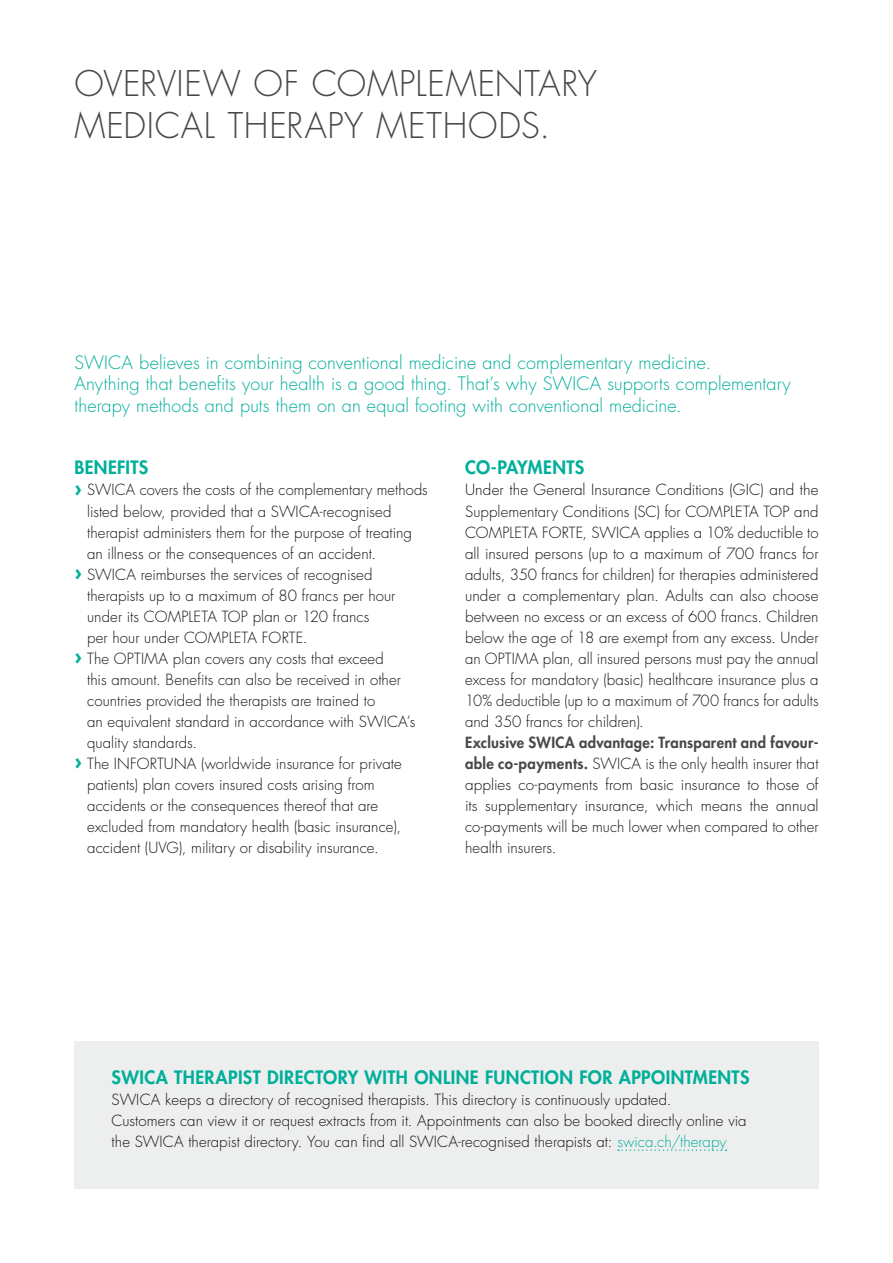
<style>
.page{position:relative;width:893px;height:1263px;background:#fff}
.page>*{position:absolute;margin:0;border:0;box-sizing:border-box;transform-origin:0 0}
.t1{font:300 34.5px/42px "Futura Std";letter-spacing:.02em;color:#474847}
.t2{font:300 18px/21px "Futura Std";letter-spacing:.01em;color:#00af9a}
.t3{font:800 18px "Futura Std";letter-spacing:.025em;color:#00af9a}
.t4{font:300 15px/21px "Futura Std";letter-spacing:.005em;color:#12120d;text-align:justify}
.s1{font-weight:700;font-size:21px;color:#00af9a}
.s2{font-weight:800;color:#474847}
.s3{color:#00af9a}
</style>
<div class="page">
<div style="left:74px;top:1041px;width:745px;height:147px;background:#edeeee"></div>
<svg style="left:618px;top:1149px;width:109px;height:2px"></svg>
<h1 class="t1" style="left:74px;top:64px;width:524px">OVERVIEW OF COMPLEMENTARY<br>MEDICAL THERAPY METHODS.</h1>
<p class="t2" style="left:74px;top:353px;width:718px">SWICA believes in combining conventional medicine and complementary medicine.<br>Anything that benefits your health is a good thing. That’s why SWICA supports complementary therapy methods and puts them on an equal footing with conventional medicine.</p>
<p class="t3" style="left:74px;top:456px;width:76px">BENEFITS</p>
<p class="t4" style="left:74px;top:480px;width:355px"><span class="s1">›</span> SWICA covers the costs of the complementary methods</p>
<p class="t4" style="left:87px;top:501px;width:306px">listed below, provided that a SWICA-recognised</p>
<p class="t4" style="left:87px;top:522px;width:326px">therapist administers them for the purpose of treating</p>
<p class="t4" style="left:87px;top:543px;width:290px">an illness or the consequences of an accident.</p>
<p class="t4" style="left:74px;top:564px;width:300px"><span class="s1">›</span> SWICA reimburses the services of recognised</p>
<p class="t4" style="left:87px;top:585px;width:310px">therapists up to a maximum of 80 francs per hour</p>
<p class="t4" style="left:87px;top:606px;width:284px">under its COMPLETA TOP plan or 120 francs</p>
<p class="t4" style="left:87px;top:627px;width:222px">per hour under COMPLETA FORTE.</p>
<p class="t4" style="left:74px;top:648px;width:311px"><span class="s1">›</span> The OPTIMA plan covers any costs that exceed</p>
<p class="t4" style="left:87px;top:669px;width:315px">this amount. Benefits can also be received in other</p>
<p class="t4" style="left:87px;top:690px;width:290px">countries provided the therapists are trained to</p>
<p class="t4" style="left:87px;top:711px;width:330px">an equivalent standard in accordance with SWICA’s</p>
<p class="t4" style="left:87px;top:732px;width:111px">quality standards.</p>
<p class="t4" style="left:74px;top:753px;width:329px"><span class="s1">›</span> The INFORTUNA (worldwide insurance for private</p>
<p class="t4" style="left:87px;top:774px;width:289px">patients) plan covers insured costs arising from</p>
<p class="t4" style="left:87px;top:795px;width:292px">accidents or the consequences thereof that are</p>
<p class="t4" style="left:87px;top:816px;width:315px">excluded from mandatory health (basic insurance),</p>
<p class="t4" style="left:87px;top:837px;width:293px">accident (UVG), military or disability insurance.</p>
<p class="t3" style="left:465px;top:456px;width:121px">CO-PAYMENTS</p>
<p class="t4" style="left:465px;top:480px;width:355px">Under the General Insurance Conditions (GIC) and the Supplementary Conditions (SC) for COMPLETA TOP and COMPLETA FORTE, SWICA applies a 10% deductible to all insured persons (up to a maximum of 700 francs for adults, 350 francs for children) for therapies administered under a complementary plan. Adults can also choose between no excess or an excess of 600 francs. Children below the age of 18 are exempt from any excess. Under an OPTIMA plan, all insured persons must pay the annual excess for mandatory (basic) healthcare insurance plus a 10% deductible (up to a maximum of 700 francs for adults and 350 francs for children).</p>
<p class="t4" style="left:465px;top:732px;width:355px"><span class="s2">Exclusive SWICA advantage: Transparent and favour&shy;able co-payments.</span> SWICA is the only health insurer that applies co-payments from basic insurance to those of its supplementary insurance, which means the annual co-payments will be much lower when compared to other health insurers.</p>
<p class="t3" style="left:112px;top:1065px;width:639px">SWICA THERAPIST DIRECTORY WITH ONLINE FUNCTION FOR APPOINTMENTS</p>
<p class="t4" style="left:112px;top:1089px;width:637px;text-align:left">SWICA keeps a directory of recognised therapists. This directory is continuously updated.<br>Customers can view it or request extracts from it. Appointments can also be booked directly online via the SWICA therapist directory. You can find all SWICA-recognised therapists at: <span class="s3">swica.ch/therapy</span></p>
</div>
